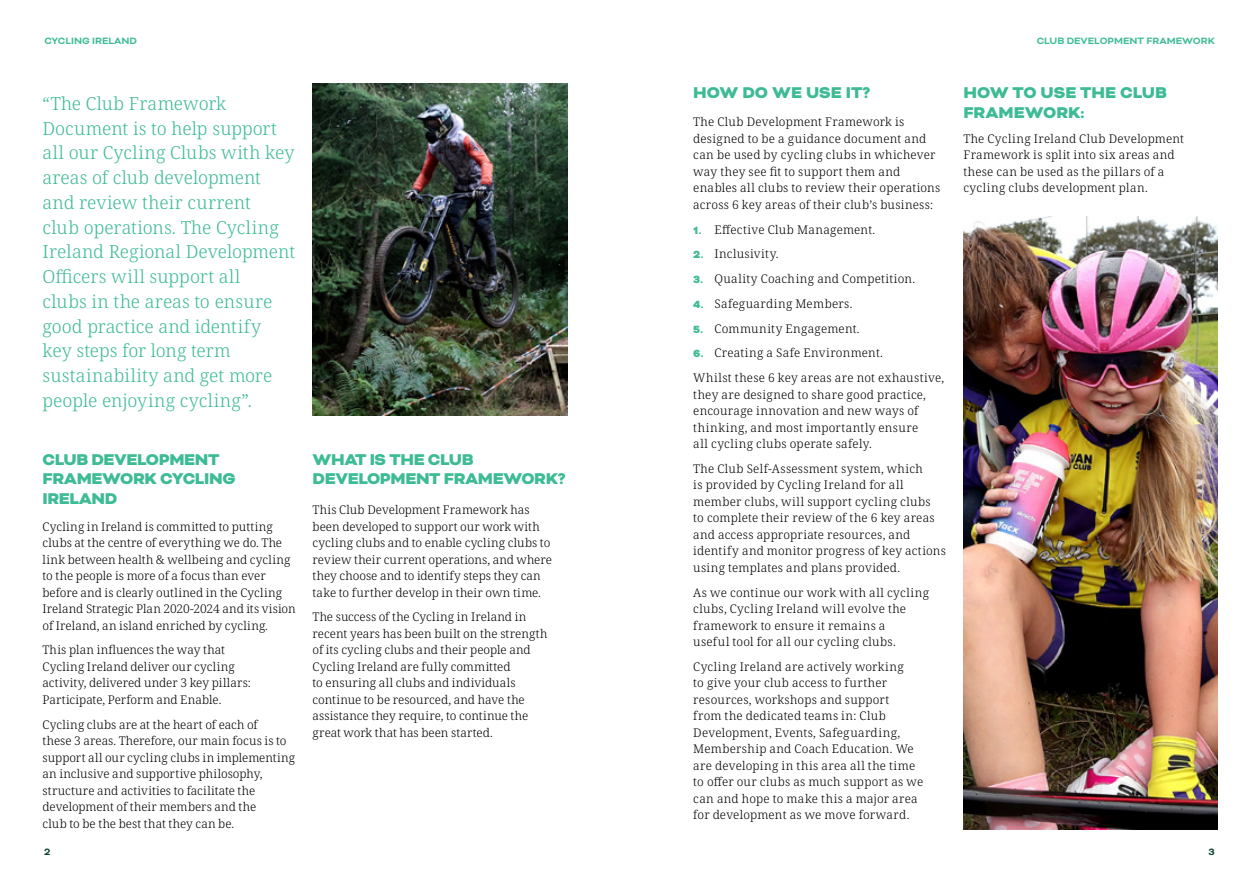
<style>
.page{position:relative;width:1259px;height:893px;background:#fff}
.page>*{position:absolute;margin:0;border:0;box-sizing:border-box;transform-origin:0 0}
.t1{font:300 18px/24.8px "Noto Serif";color:#3dbb95}
.t2{font:900 18px/19.5px "Bicyclette";letter-spacing:-.02em;color:#3dbb95}
.t3{font:900 18px/19.5px "Bicyclette";color:#3dbb95}
.t4{font:300 12px/16.5px "Noto Serif";letter-spacing:.015em;color:#000}
.t5{font:700 10.65px "Bicyclette";color:#3dbb95}
.t6{font:700 10.65px "Bicyclette";color:#0d422b}
.s1{font-family:"Bicyclette";font-weight:900;color:#3dbb95}
</style>
<div class="page">
<img style="left:313px;top:84px;width:254px;height:331px">
<img style="left:963px;top:216px;width:255px;height:613px">
<p class="t5" style="left:44px;top:34px;width:94px">CYCLING IRELAND</p>
<p class="t5" style="left:1036px;top:34px;width:180px">CLUB DEVELOPMENT FRAMEWORK</p>
<p class="t1" style="left:43px;top:92px;width:254px">“The Club Framework<br>Document is to help support all our Cycling Clubs with key areas of club development and review their current<br>club operations. The Cycling<br>Ireland Regional Development<br>Officers will support all<br>clubs in the areas to ensure good practice and identify<br>key steps for long term sustainability and get more people enjoying cycling”.</p>
<h1 class="t2" style="left:43px;top:450px;width:194px">CLUB DEVELOPMENT<br>FRAMEWORK CYCLING<br>IRELAND</h1>
<p class="t4" style="left:43px;top:518px;width:255px">Cycling in Ireland is committed to putting clubs at the centre of everything we do. The link between health &amp; wellbeing and cycling to the people is more of a focus than ever before and is clearly outlined in the Cycling Ireland Strategic Plan 2020-2024 and its vision of Ireland, an island enriched by cycling.</p>
<p class="t4" style="left:43px;top:642px;width:210px">This plan influences the way that Cycling Ireland deliver our cycling activity, delivered under 3 key pillars:<br>Participate, Perform and Enable.</p>
<p class="t4" style="left:43px;top:716px;width:254px">Cycling clubs are at the heart of each of<br>these 3 areas. Therefore, our main focus is to support all our cycling clubs in implementing an inclusive and supportive philosophy, structure and activities to facilitate the development of their members and the<br>club to be the best that they can be.</p>
<p class="t6" style="left:44px;top:845px;width:8px">2</p>
<h1 class="t2" style="left:313px;top:450px;width:254px">WHAT IS THE CLUB<br>DEVELOPMENT FRAMEWORK?</h1>
<p class="t4" style="left:313px;top:502px;width:241px">This Club Development Framework has been developed to support our work with cycling clubs and to enable cycling clubs to review their current operations, and where they choose and to identify steps they can take to further develop in their own time.</p>
<p class="t4" style="left:313px;top:609px;width:236px">The success of the Cycling in Ireland in recent years has been built on the strength of its cycling clubs and their people and Cycling Ireland are fully committed<br>to ensuring all clubs and individuals continue to be resourced, and have the assistance they require, to continue the great work that has been started.</p>
<h1 class="t3" style="left:693px;top:83px;width:178px">HOW DO WE USE IT?</h1>
<p class="t4" style="left:693px;top:114px;width:249px">The Club Development Framework is designed to be a guidance document and can be used by cycling clubs in whichever way they see fit to support them and enables all clubs to review their operations across 6 key areas of their club’s business:</p>
<p class="t4" style="left:693px;top:221px;width:183px"><span class="s1">1.</span> Effective Club Management.</p>
<p class="t4" style="left:693px;top:246px;width:87px"><span class="s1">2.</span> Inclusivity.</p>
<p class="t4" style="left:693px;top:271px;width:223px"><span class="s1">3.</span> Quality Coaching and Competition.</p>
<p class="t4" style="left:693px;top:296px;width:161px"><span class="s1">4.</span> Safeguarding Members.</p>
<p class="t4" style="left:693px;top:320px;width:168px"><span class="s1">5.</span> Community Engagement.</p>
<p class="t4" style="left:693px;top:341px;width:252px;line-height:24.8px"><span class="s1">6.</span> Creating a Safe Environment.<br>Whilst these 6 key areas are not exhaustive,</p>
<p class="t4" style="left:693px;top:386px;width:234px">they are designed to share good practice, encourage innovation and new ways of thinking, and most importantly ensure all cycling clubs operate safely.</p>
<p class="t4" style="left:693px;top:461px;width:254px">The Club Self-Assessment system, which<br>is provided by Cycling Ireland for all member clubs, will support cycling clubs<br>to complete their review of the 6 key areas and access appropriate resources, and identify and monitor progress of key actions using templates and plans provided.</p>
<p class="t4" style="left:693px;top:584px;width:237px">As we continue our work with all cycling clubs, Cycling Ireland will evolve the framework to ensure it remains a<br>useful tool for all our cycling clubs.</p>
<p class="t4" style="left:693px;top:659px;width:231px">Cycling Ireland are actively working<br>to give your club access to further resources, workshops and support<br>from the dedicated teams in: Club Development, Events, Safeguarding, Membership and Coach Education. We are developing in this area all the time to offer our clubs as much support as we can and hope to make this a major area for development as we move forward.</p>
<h1 class="t3" style="left:963px;top:83px;width:205px">HOW TO USE THE CLUB<br>FRAMEWORK:</h1>
<p class="t4" style="left:963px;top:131px;width:222px">The Cycling Ireland Club Development Framework is split into six areas and these can be used as the pillars of a cycling clubs development plan.</p>
<p class="t6" style="left:1208px;top:845px;width:8px">3</p>
</div>
